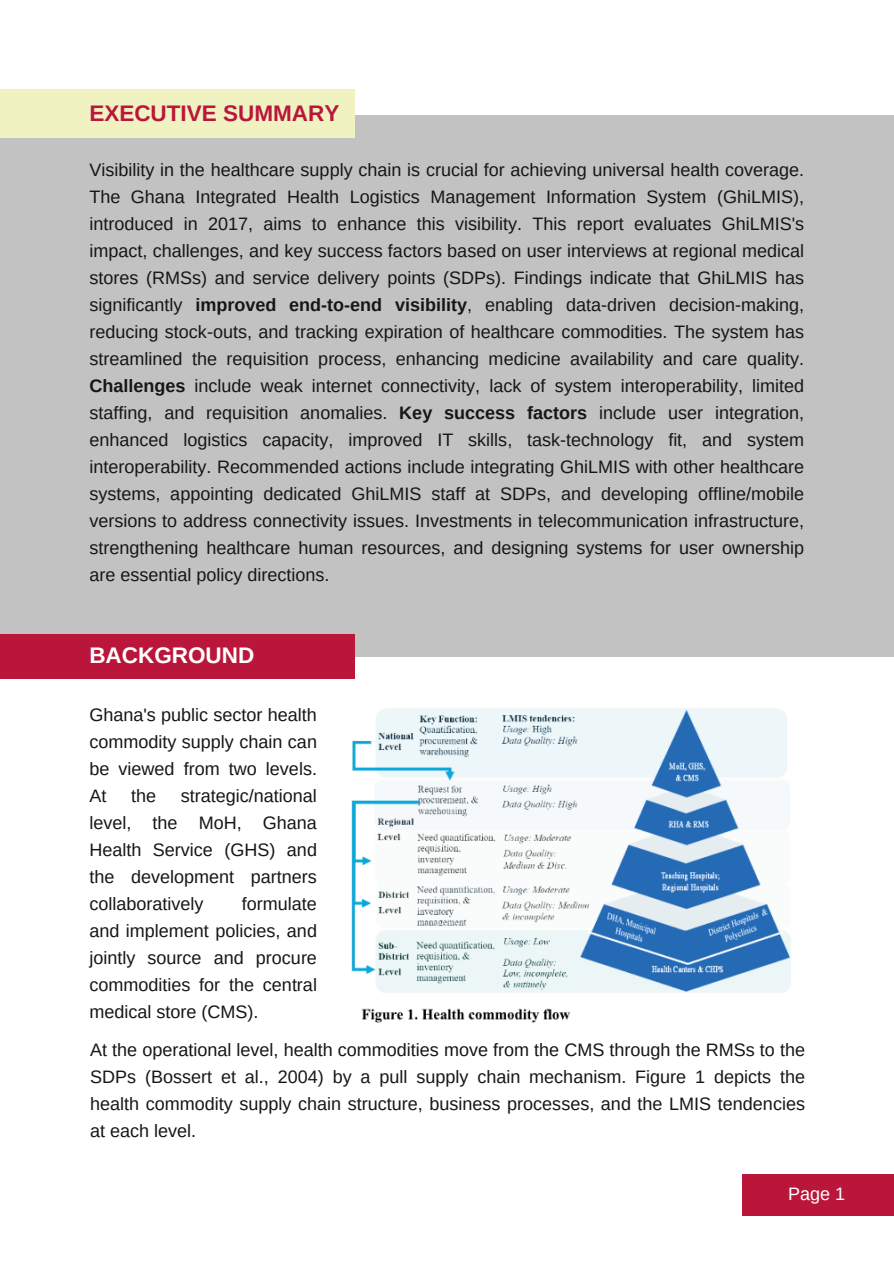
<style>
.page{position:relative;width:894px;height:1264px;background:#fff}
.page>*{position:absolute;margin:0;border:0;box-sizing:border-box;transform-origin:0 0}
.t1{font:700 22.5px "Arimo";color:#ba163b}
.t2{font:700 22.5px "Arimo";color:#fff}
.t3{font:18px/27px "Arimo";color:#161616;text-align:justify}
.t4{font:18px "Arimo";color:#fff}
.s1{font-weight:700}
</style>
<div class="page">
<div style="left:0;top:89px;width:354px;height:45px;background:#f0f3c1"></div>
<div style="left:0;top:115px;width:893px;height:542px;background:#c2c2c2"></div>
<div style="left:742px;top:1174px;width:151px;height:42px;background:#ba163b"></div>
<div style="left:0;top:93px;width:354px;height:45px;background:#f0f3c1"></div>
<div style="left:0;top:634px;width:354px;height:45px;background:#ba163b"></div>
<img style="left:351px;top:708px;width:440px;height:315px">
<h1 class="t1" style="left:89px;top:101px;width:251px">EXECUTIVE SUMMARY</h1>
<p class="t3" style="left:89px;top:156px;width:716px">Visibility in the healthcare supply chain is crucial for achieving universal health coverage.<br>The Ghana Integrated Health Logistics Management Information System (GhiLMIS), introduced in 2017, aims to enhance this visibility. This report evaluates GhiLMIS's impact, challenges, and key success factors based on user interviews at regional medical stores (RMSs) and service delivery points (SDPs). Findings indicate that GhiLMIS has significantly <span class="s1">improved end-to-end visibility</span>, enabling data-driven decision-making, reducing stock-outs, and tracking expiration of healthcare commodities. The system has streamlined the requisition process, enhancing medicine availability and care quality.<br><span class="s1">Challenges</span> include weak internet connectivity, lack of system interoperability, limited staffing, and requisition anomalies. <span class="s1">Key success factors</span> include user integration, enhanced logistics capacity, improved IT skills, task-technology fit, and system interoperability. Recommended actions include integrating GhiLMIS with other healthcare systems, appointing dedicated GhiLMIS staff at SDPs, and developing offline/mobile versions to address connectivity issues. Investments in telecommunication infrastructure, strengthening healthcare human resources, and designing systems for user ownership are essential policy directions.</p>
<p class="t2" style="left:89px;top:642px;width:166px">BACKGROUND</p>
<p class="t3" style="left:89px;top:700px;width:229px">Ghana's public sector health commodity supply chain can be viewed from two levels.<br>At</p>
<p class="t3" style="left:89px;top:781px;width:229px;text-indent:91px">strategic/national level, the MoH, Ghana Health Service (GHS) and the development partners collaboratively</p>
<p class="t3" style="left:131px;top:781px;width:27px">the</p>
<p class="t3" style="left:89px;top:889px;width:229px;text-indent:152px">formulate and implement policies, and jointly source and procure commodities for the central medical store (CMS).</p>
<p class="t3" style="left:90px;top:1036px;width:716px">At the operational level, health commodities move from the CMS through the RMSs to the SDPs (Bossert et al., 2004) by a pull supply chain mechanism. Figure 1 depicts the health commodity supply chain structure, business processes, and the LMIS tendencies at each level.</p>
<p class="t4" style="left:788px;top:1183px;width:59px">Page 1</p>
</div>
